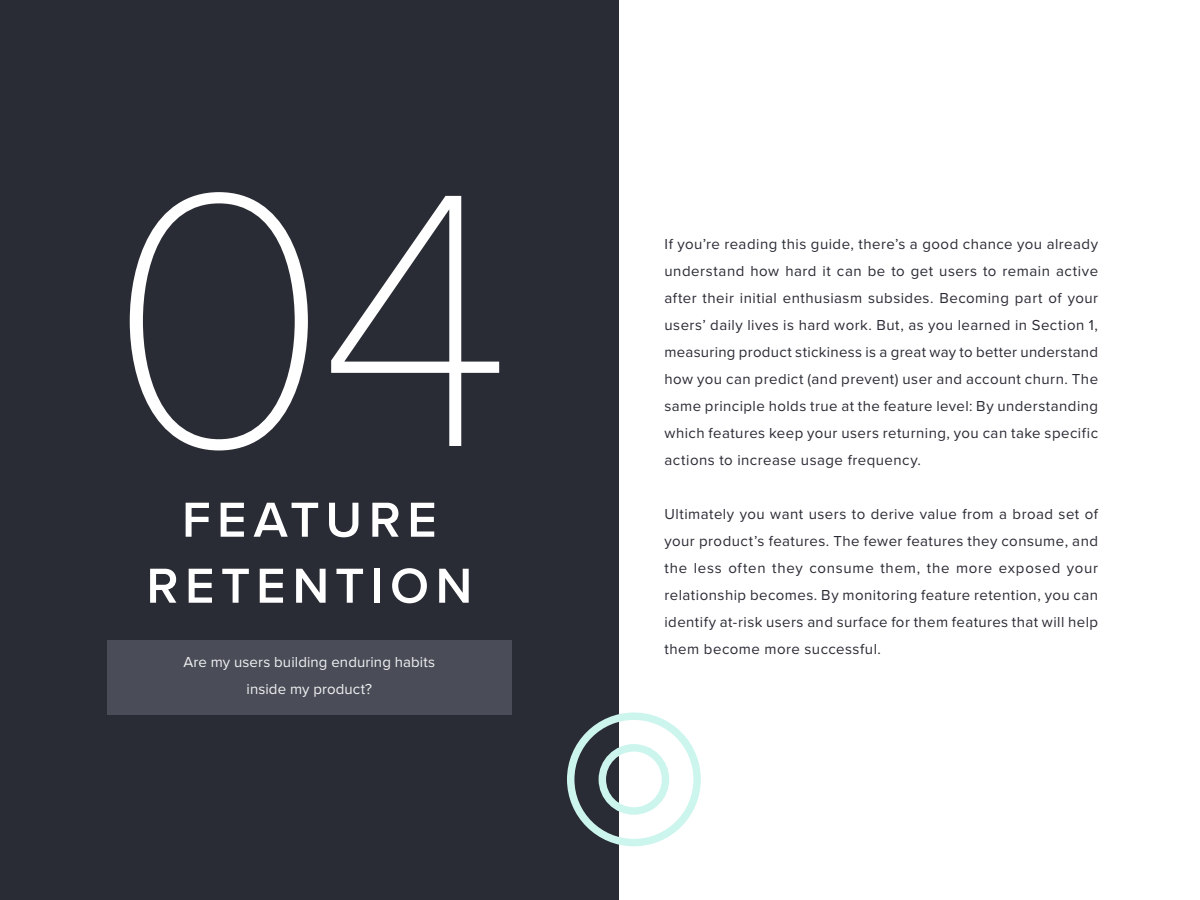
<style>
.page{position:relative;width:1200px;height:900px;background:#fff}
.page>*{position:absolute;margin:0;border:0;box-sizing:border-box;transform-origin:0 0}
.t1{font:100 375px "Proxima Nova T";color:#fff}
.t2{font:600 51px "Proxima Nova";letter-spacing:.125em;color:#fff}
.t3{font:15px/27px "Proxima Nova";letter-spacing:.03em;color:#2a2c35;text-align:justify}
.t4{font:15px "Proxima Nova";letter-spacing:.005em;color:#f0f1f3}
</style>
<div class="page">
<div style="left:0;top:0;width:619px;height:900px;background:#2a2c35"></div>
<div style="left:107px;top:641px;width:405px;height:74px;background:#4a4d57"></div>
<svg style="left:567px;top:712px;width:134px;height:135px"></svg>
<p class="t1" style="left:105px;top:41px;width:410px">04</p>
<p class="t2" style="left:182px;top:482px;width:256px">FEATURE</p>
<p class="t2" style="left:146px;top:548px;width:327px">RETENTION</p>
<p class="t4" style="left:183px;top:650px;width:253px">Are my users building enduring habits</p>
<p class="t4" style="left:247px;top:677px;width:127px">inside my product?</p>
<p class="t3" style="left:664px;top:230px;width:435px">If you’re reading this guide, there’s a good chance you already understand how hard it can be to get users to remain active after their initial enthusiasm subsides. Becoming part of your users’ daily lives is hard work. But, as you learned in Section 1, measuring product stickiness is a great way to better understand how you can predict (and prevent) user and account churn. The same principle holds true at the feature level: By understanding which features keep your users returning, you can take specific actions to increase usage frequency.</p>
<p class="t3" style="left:664px;top:500px;width:435px">Ultimately you want users to derive value from a broad set of your product’s features. The fewer features they consume, and the less often they consume them, the more exposed your relationship becomes. By monitoring feature retention, you can identify at-risk users and surface for them features that will help them become more successful.</p>
</div>
